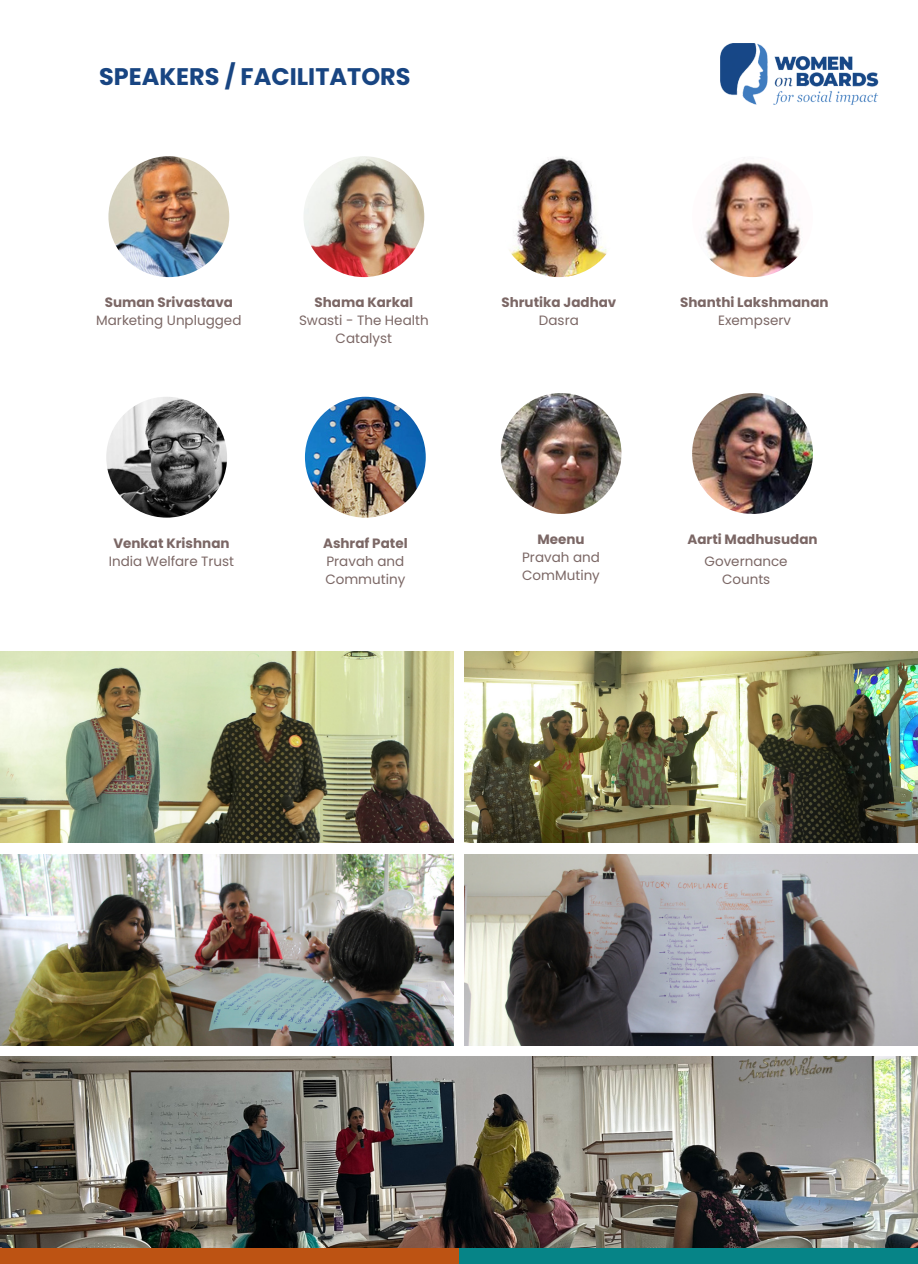
<style>
.page{position:relative;width:918px;height:1264px;background:#fff}
.page>*{position:absolute;margin:0;border:0;box-sizing:border-box;transform-origin:0 0}
.t1{font:700 24px "Poppins";color:#184582}
.t2{font:13.5px/18px "Poppins";color:#7b6765}
.t3{font:700 13.5px/18px "Poppins";color:#7b6765;text-align:center}
.s1{font-weight:400}
</style>
<div class="page">
<img style="left:0;top:651px;width:453px;height:192px">
<img style="left:465px;top:651px;width:453px;height:192px">
<img style="left:465px;top:854px;width:453px;height:191px">
<img style="left:0;top:854px;width:453px;height:191px">
<img style="left:0;top:1056px;width:918px;height:192px">
<img style="left:721px;top:43px;width:158px;height:62px">
<img style="left:108px;top:156px;width:121px;height:121px;border-radius:50%">
<img style="left:106px;top:397px;width:121px;height:120px;border-radius:50%">
<img style="left:692px;top:156px;width:121px;height:121px;border-radius:50%">
<div style="left:0;top:1248px;width:459px;height:15px;background:#bd5313"></div>
<div style="left:459px;top:1248px;width:459px;height:15px;background:#068487"></div>
<img style="left:305px;top:397px;width:121px;height:120px;border-radius:50%">
<img style="left:501px;top:393px;width:120px;height:121px;border-radius:50%">
<img style="left:692px;top:393px;width:121px;height:121px;border-radius:50%">
<img style="left:303px;top:156px;width:121px;height:121px;border-radius:50%">
<img style="left:499px;top:156px;width:120px;height:121px;border-radius:50%">
<p class="t1" style="left:99px;top:60px;width:313px">SPEAKERS / FACILITATORS</p>
<p class="t3" style="left:105px;top:293px;width:130px">Suman Srivastava</p>
<p class="t2" style="left:96px;top:311px;width:147px">Marketing Unplugged</p>
<p class="t3" style="left:315px;top:293px;width:100px">Shama Karkal</p>
<p class="t2" style="left:299px;top:311px;width:131px;text-align:center">Swasti - The Health<br>Catalyst</p>
<p class="t3" style="left:501px;top:293px;width:116px">Shrutika Jadhav</p>
<p class="t2" style="left:539px;top:311px;width:41px">Dasra</p>
<p class="t3" style="left:680px;top:293px;width:150px">Shanthi Lakshmanan<br><span class="s1">Exempserv</span></p>
<p class="t3" style="left:113px;top:534px;width:118px">Venkat Krishnan</p>
<p class="t2" style="left:109px;top:552px;width:127px">India Welfare Trust</p>
<p class="t3" style="left:323px;top:534px;width:86px">Ashraf Patel</p>
<p class="t2" style="left:325px;top:552px;width:81px">Pravah and<br>Commutiny</p>
<p class="t3" style="left:687px;top:530px;width:132px">Aarti Madhusudan</p>
<p class="t3" style="left:537px;top:530px;width:49px">Meenu</p>
<p class="t2" style="left:522px;top:548px;width:79px">Pravah and<br>ComMutiny</p>
<p class="t2" style="left:705px;top:552px;width:85px;text-align:center">Governance<br>Counts</p>
</div>
